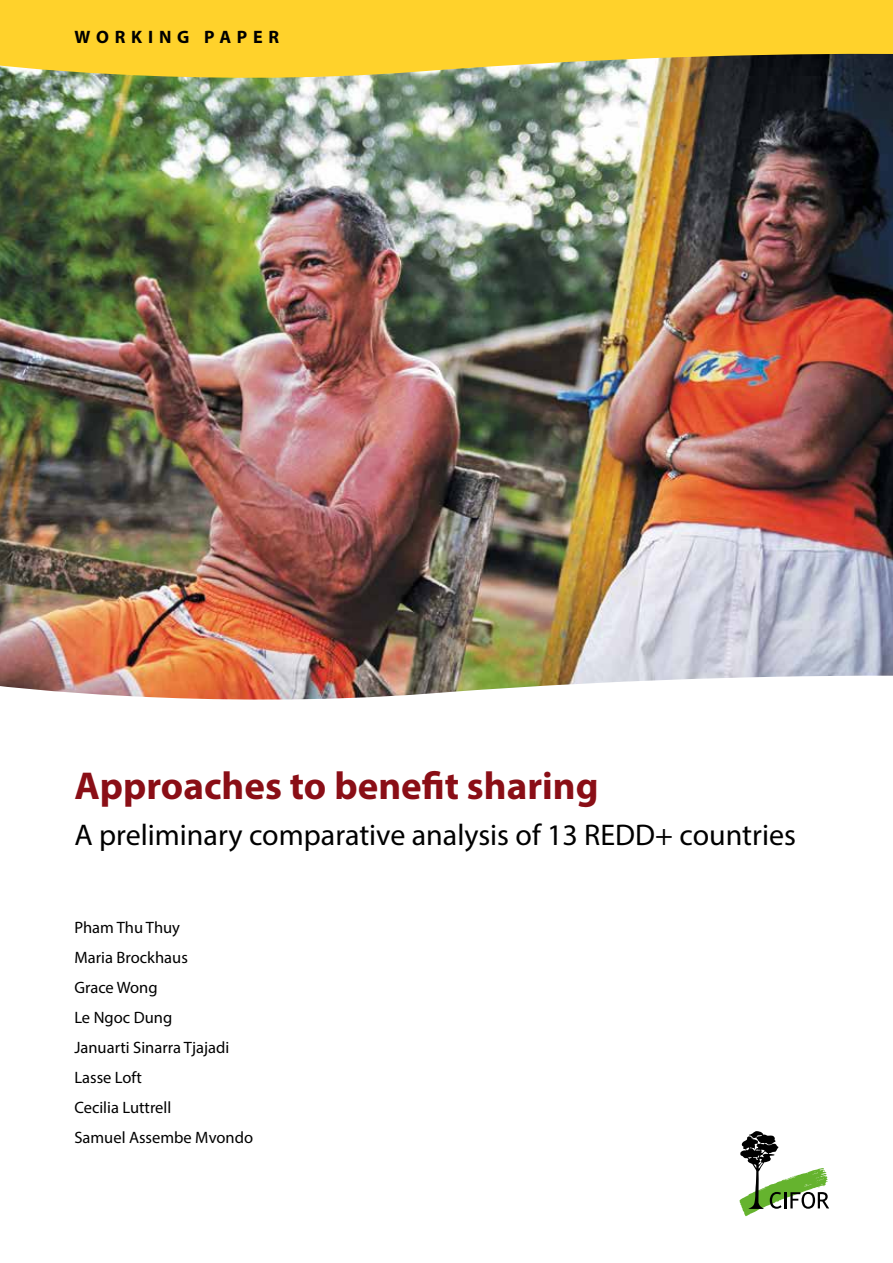
<style>
.page{position:relative;width:893px;height:1263px;background:#fff}
.page>*{position:absolute;margin:0;border:0;box-sizing:border-box;transform-origin:0 0}
.t1{font:700 39px "Myriad Pro";color:#8a0e16}
.t2{font:30px "Myriad Pro";color:#000}
.t3{font:700 18px "Myriad Pro";letter-spacing:.32em;color:#000}
.t4{font:16.5px/30px "Myriad Pro";color:#000}
</style>
<div class="page">
<img style="left:1px;top:89px;width:892px;height:611px">
<svg style="left:1px;top:0;width:892px;height:89px;fill:#ffd22b"></svg>
<svg style="left:0;top:0;width:1px;height:687px"></svg>
<svg style="left:739px;top:1131px;width:90px;height:85px"></svg>
<p class="t3" style="left:75px;top:25px;width:206px">WORKING PAPER</p>
<h1 class="t1" style="left:74px;top:760px;width:526px">Approaches to benefit sharing</h1>
<h2 class="t2" style="left:74px;top:816px;width:723px">A preliminary comparative analysis of 13 REDD+ countries</h2>
<p class="t4" style="left:74px;top:912px;width:180px">Pham Thu Thuy<br>Maria Brockhaus<br>Grace Wong<br>Le Ngoc Dung<br>Januarti Sinarra Tjajadi<br>Lasse Loft<br>Cecilia Luttrell<br>Samuel Assembe Mvondo</p>
</div>
